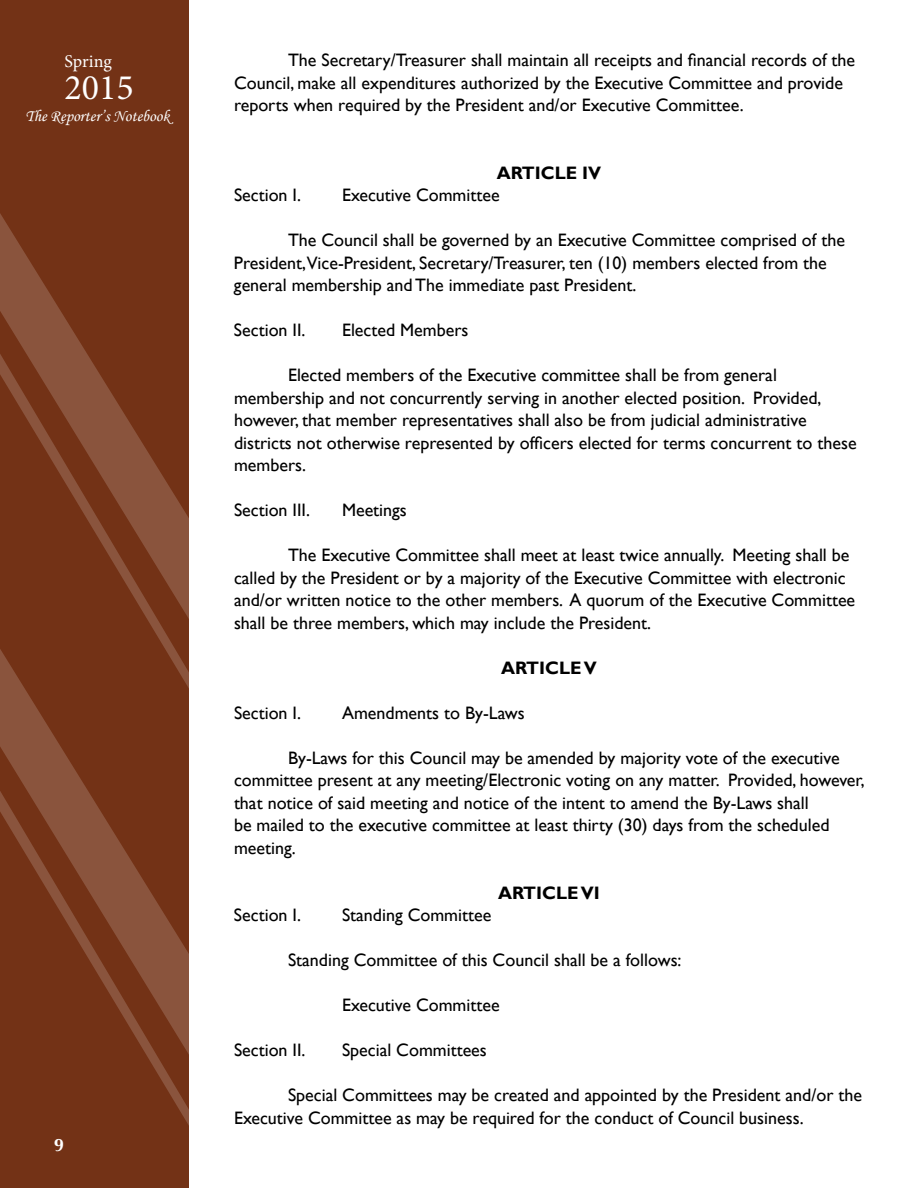
<style>
.page{position:relative;width:918px;height:1188px;background:#fff}
.page>*{position:absolute;margin:0;border:0;box-sizing:border-box;transform-origin:0 0}
.t1{font:36px "Minion Pro";color:#fff}
.t2{font:18px/22.5px "Gill Sans";color:#000}
.t3{font:700 18px "Gill Sans";color:#000}
.t4{font:18px "Minion Pro";letter-spacing:-.01em;color:#fff}
.t5{font:700 18px "Optima";color:#fff}
.t6{font:16.5px "Monotype Corsiva";color:#fff}
</style>
<div class="page">
<div style="left:0;top:0;width:189px;height:1188px;background:#733216"></div>
<svg style="left:0;top:213px;width:49px;height:80px"></svg>
<svg style="left:0;top:689px;width:50px;height:41px;fill:#8a543d"></svg>
<svg style="left:0;top:293px;width:189px;height:396px"></svg>
<svg style="left:0;top:730px;width:189px;height:395px"></svg>
<p class="t4" style="left:65px;top:49px;width:49px">Spring</p>
<h1 class="t1" style="left:65px;top:63px;width:71px">2015</h1>
<p class="t6" style="left:26px;top:106px;width:146px">The Reporter’s Notebook</p>
<p class="t5" style="left:54px;top:1134px;width:12px">9</p>
<p class="t2" style="left:234px;top:49px;width:623px;text-indent:54px">The Secretary/Treasurer shall maintain all receipts and financial records of the<br>Council, make all expenditures authorized by the Executive Committee and provide reports when required by the President and/or Executive Committee.</p>
<p class="t3" style="left:497px;top:162px;width:106px">ARTICLE IV</p>
<p class="t2" style="left:234px;top:184px;width:69px">Section I.</p>
<p class="t2" style="left:342px;top:184px;width:159px">Executive Committee</p>
<p class="t2" style="left:234px;top:229px;width:613px;text-indent:54px">The Council shall be governed by an Executive Committee comprised of the<br>President,Vice-President, Secretary/Treasurer, ten (10) members elected from the general membership and The immediate past President.</p>
<p class="t2" style="left:234px;top:319px;width:73px">Section II.</p>
<p class="t2" style="left:342px;top:319px;width:128px">Elected Members</p>
<p class="t2" style="left:234px;top:364px;width:624px;text-indent:54px">Elected members of the Executive committee shall be from general membership and not concurrently serving in another elected position. Provided, however, that member representatives shall also be from judicial administrative districts not otherwise represented by officers elected for terms concurrent to these members.</p>
<p class="t2" style="left:234px;top:499px;width:78px">Section III.</p>
<p class="t2" style="left:342px;top:499px;width:66px">Meetings</p>
<p class="t2" style="left:234px;top:544px;width:623px;text-indent:54px">The Executive Committee shall meet at least twice annually. Meeting shall be called by the President or by a majority of the Executive Committee with electronic and/or written notice to the other members. A quorum of the Executive Committee shall be three members, which may include the President.</p>
<p class="t3" style="left:501px;top:657px;width:97px">ARTICLE V</p>
<p class="t2" style="left:234px;top:702px;width:69px">Section I.</p>
<p class="t2" style="left:342px;top:702px;width:184px">Amendments to By-Laws</p>
<p class="t2" style="left:234px;top:747px;width:632px;text-indent:54px">By-Laws for this Council may be amended by majority vote of the executive committee present at any meeting/Electronic voting on any matter. Provided, however, that notice of said meeting and notice of the intent to amend the By-Laws shall<br>be mailed to the executive committee at least thirty (30) days from the scheduled meeting.</p>
<p class="t3" style="left:498px;top:882px;width:103px">ARTICLE VI</p>
<p class="t2" style="left:234px;top:904px;width:69px">Section I.</p>
<p class="t2" style="left:342px;top:904px;width:151px">Standing Committee</p>
<p class="t2" style="left:288px;top:949px;width:395px">Standing Committee of this Council shall be a follows:</p>
<p class="t2" style="left:342px;top:994px;width:159px">Executive Committee</p>
<p class="t2" style="left:234px;top:1039px;width:73px">Section II.</p>
<p class="t2" style="left:342px;top:1039px;width:146px">Special Committees</p>
<p class="t2" style="left:234px;top:1084px;width:630px;text-indent:54px">Special Committees may be created and appointed by the President and/or the<br>Executive Committee as may be required for the conduct of Council business.</p>
</div>
